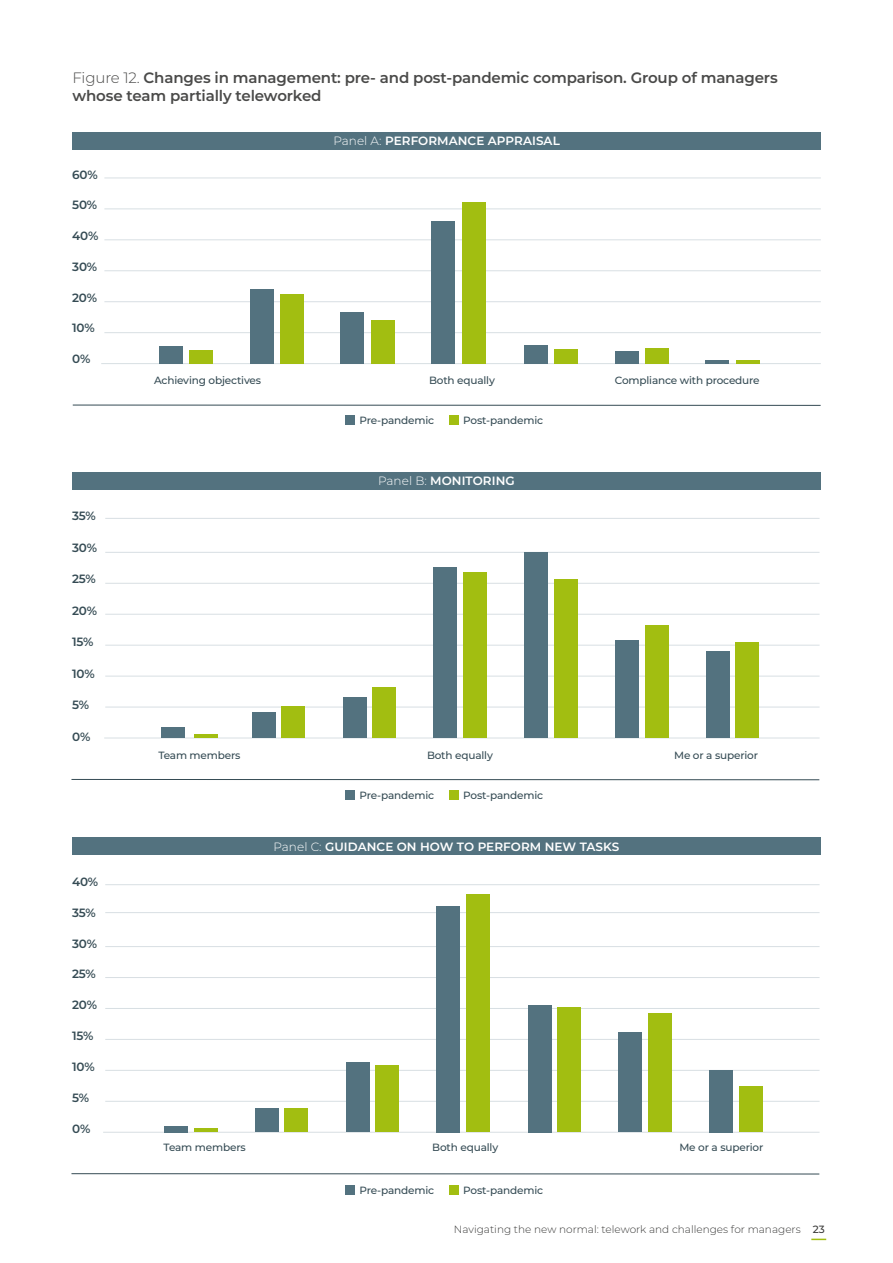
<style>
.page{position:relative;width:893px;height:1263px;background:#fff}
.page>*{position:absolute;margin:0;border:0;box-sizing:border-box;transform-origin:0 0}
.t1{font:600 15px/18px "Montserrat";letter-spacing:-.01em;color:#4a4a49}
.t2{font:600 12px "Montserrat";letter-spacing:.005em;color:#fff}
.t3{font:600 12px "Montserrat";letter-spacing:-.02em;color:#354b54}
.t4{font:500 10.5px "Montserrat";letter-spacing:-.015em;color:#354b54}
.t5{font:300 10.5px "Montserrat";color:#3c3c3b}
.s1{font-weight:300}
.s2{font-weight:500}
</style>
<div class="page">
<svg style="left:811px;top:1238px;width:15px;height:2px"></svg>
<hr style="left:101px;top:363px;width:720px;height:1px;background:#d8dfe3">
<hr style="left:104px;top:332px;width:717px;height:1px;background:#d8dfe3">
<hr style="left:104px;top:301px;width:717px;height:1px;background:#d8dfe3">
<hr style="left:104px;top:270px;width:717px;height:1px;background:#d8dfe3">
<hr style="left:104px;top:240px;width:717px;height:1px;background:#d8dfe3">
<hr style="left:104px;top:209px;width:717px;height:1px;background:#d8dfe3">
<hr style="left:104px;top:178px;width:717px;height:1px;background:#d8dfe3">
<div style="left:159px;top:347px;width:23px;height:17px;background:#53727f"></div>
<div style="left:250px;top:289px;width:23px;height:75px;background:#53727f"></div>
<div style="left:341px;top:312px;width:23px;height:52px;background:#53727f"></div>
<div style="left:524px;top:345px;width:23px;height:19px;background:#53727f"></div>
<div style="left:432px;top:221px;width:23px;height:143px;background:#53727f"></div>
<div style="left:615px;top:352px;width:23px;height:12px;background:#53727f"></div>
<hr style="left:706px;top:360px;width:23px;height:4px;background:#53727f">
<div style="left:190px;top:350px;width:23px;height:14px;background:#a2be11"></div>
<div style="left:281px;top:294px;width:23px;height:70px;background:#a2be11"></div>
<div style="left:371px;top:320px;width:23px;height:44px;background:#a2be11"></div>
<div style="left:555px;top:349px;width:23px;height:15px;background:#a2be11"></div>
<div style="left:462px;top:202px;width:23px;height:162px;background:#a2be11"></div>
<div style="left:646px;top:348px;width:23px;height:16px;background:#a2be11"></div>
<hr style="left:736px;top:360px;width:23px;height:4px;background:#a2be11">
<hr style="left:73px;top:405px;width:748px;height:1px;background:#354b54">
<div style="left:345px;top:415px;width:10px;height:10px;background:#53727f"></div>
<div style="left:345px;top:790px;width:10px;height:9px;background:#53727f"></div>
<div style="left:345px;top:1185px;width:10px;height:10px;background:#53727f"></div>
<div style="left:449px;top:415px;width:9px;height:10px;background:#a2be11"></div>
<div style="left:449px;top:790px;width:9px;height:9px;background:#a2be11"></div>
<div style="left:449px;top:1185px;width:9px;height:10px;background:#a2be11"></div>
<div style="left:72px;top:133px;width:749px;height:17px;background:#53727f"></div>
<hr style="left:104px;top:738px;width:715px;height:1px;background:#d8dfe3">
<hr style="left:105px;top:707px;width:715px;height:1px;background:#d8dfe3">
<hr style="left:105px;top:676px;width:715px;height:1px;background:#d8dfe3">
<hr style="left:105px;top:645px;width:715px;height:1px;background:#d8dfe3">
<hr style="left:105px;top:614px;width:715px;height:1px;background:#d8dfe3">
<hr style="left:105px;top:583px;width:715px;height:1px;background:#d8dfe3">
<hr style="left:105px;top:552px;width:715px;height:1px;background:#d8dfe3">
<hr style="left:105px;top:518px;width:715px;height:1px;background:#d8dfe3">
<div style="left:162px;top:728px;width:23px;height:10px;background:#53727f"></div>
<div style="left:252px;top:712px;width:23px;height:26px;background:#53727f"></div>
<div style="left:343px;top:697px;width:23px;height:41px;background:#53727f"></div>
<div style="left:525px;top:552px;width:23px;height:186px;background:#53727f"></div>
<div style="left:434px;top:568px;width:23px;height:170px;background:#53727f"></div>
<div style="left:616px;top:641px;width:23px;height:97px;background:#53727f"></div>
<div style="left:706px;top:651px;width:23px;height:87px;background:#53727f"></div>
<hr style="left:194px;top:734px;width:23px;height:4px;background:#a2be11">
<div style="left:282px;top:707px;width:23px;height:31px;background:#a2be11"></div>
<div style="left:372px;top:688px;width:23px;height:50px;background:#a2be11"></div>
<div style="left:554px;top:580px;width:23px;height:158px;background:#a2be11"></div>
<div style="left:463px;top:573px;width:23px;height:165px;background:#a2be11"></div>
<div style="left:645px;top:625px;width:23px;height:113px;background:#a2be11"></div>
<div style="left:736px;top:642px;width:23px;height:96px;background:#a2be11"></div>
<hr style="left:71px;top:779px;width:748px;height:1px;background:#354b54">
<div style="left:72px;top:472px;width:749px;height:17px;background:#53727f"></div>
<hr style="left:103px;top:1132px;width:716px;height:1px;background:#d8dfe3">
<hr style="left:105px;top:1101px;width:715px;height:1px;background:#d8dfe3">
<hr style="left:105px;top:1070px;width:715px;height:1px;background:#d8dfe3">
<hr style="left:105px;top:1039px;width:715px;height:1px;background:#d8dfe3">
<hr style="left:105px;top:1008px;width:715px;height:1px;background:#d8dfe3">
<hr style="left:105px;top:977px;width:715px;height:1px;background:#d8dfe3">
<hr style="left:105px;top:946px;width:715px;height:1px;background:#d8dfe3">
<hr style="left:105px;top:912px;width:715px;height:1px;background:#d8dfe3">
<hr style="left:105px;top:884px;width:715px;height:1px;background:#d8dfe3">
<div style="left:165px;top:1126px;width:23px;height:6px;background:#53727f"></div>
<div style="left:255px;top:1108px;width:23px;height:24px;background:#53727f"></div>
<div style="left:346px;top:1062px;width:23px;height:70px;background:#53727f"></div>
<div style="left:528px;top:1005px;width:23px;height:127px;background:#53727f"></div>
<div style="left:437px;top:906px;width:23px;height:226px;background:#53727f"></div>
<div style="left:619px;top:1032px;width:23px;height:100px;background:#53727f"></div>
<div style="left:710px;top:1070px;width:23px;height:62px;background:#53727f"></div>
<hr style="left:194px;top:1129px;width:23px;height:3px;background:#a2be11">
<div style="left:285px;top:1108px;width:23px;height:24px;background:#a2be11"></div>
<div style="left:376px;top:1065px;width:23px;height:67px;background:#a2be11"></div>
<div style="left:557px;top:1008px;width:24px;height:124px;background:#a2be11"></div>
<div style="left:466px;top:894px;width:23px;height:238px;background:#a2be11"></div>
<div style="left:648px;top:1013px;width:23px;height:119px;background:#a2be11"></div>
<div style="left:739px;top:1086px;width:23px;height:46px;background:#a2be11"></div>
<hr style="left:71px;top:1173px;width:748px;height:1px;background:#354b54">
<div style="left:72px;top:838px;width:749px;height:17px;background:#53727f"></div>
<h1 class="t1" style="left:72px;top:68px;width:707px"><span class="s1">Figure 12.</span> Changes in management: pre- and post-pandemic comparison. Group of managers whose team partially teleworked</h1>
<p class="t3" style="left:72px;top:166px;width:27px">60%</p>
<p class="t3" style="left:72px;top:196px;width:26px">50%</p>
<p class="t3" style="left:72px;top:227px;width:28px">40%</p>
<p class="t3" style="left:72px;top:258px;width:26px">30%</p>
<p class="t3" style="left:72px;top:289px;width:26px">20%</p>
<p class="t3" style="left:72px;top:319px;width:24px">10%</p>
<p class="t3" style="left:72px;top:350px;width:20px">0%</p>
<p class="t3" style="left:72px;top:507px;width:25px">35%</p>
<p class="t3" style="left:72px;top:539px;width:26px">30%</p>
<p class="t3" style="left:72px;top:570px;width:25px">25%</p>
<p class="t3" style="left:72px;top:602px;width:26px">20%</p>
<p class="t3" style="left:72px;top:633px;width:23px">15%</p>
<p class="t3" style="left:72px;top:665px;width:24px">10%</p>
<p class="t3" style="left:72px;top:696px;width:18px">5%</p>
<p class="t3" style="left:72px;top:728px;width:20px">0%</p>
<p class="t3" style="left:72px;top:873px;width:28px">40%</p>
<p class="t3" style="left:72px;top:904px;width:25px">35%</p>
<p class="t3" style="left:72px;top:935px;width:26px">30%</p>
<p class="t3" style="left:72px;top:966px;width:25px">25%</p>
<p class="t3" style="left:72px;top:996px;width:26px">20%</p>
<p class="t3" style="left:72px;top:1027px;width:23px">15%</p>
<p class="t3" style="left:72px;top:1058px;width:24px">10%</p>
<p class="t3" style="left:72px;top:1089px;width:18px">5%</p>
<p class="t3" style="left:72px;top:1120px;width:20px">0%</p>
<p class="t2" style="left:333px;top:133px;width:228px"><span class="s1">Panel A:</span> PERFORMANCE APPRAISAL</p>
<p class="t4" style="left:154px;top:373px;width:108px">Achieving objectives</p>
<p class="t4" style="left:429px;top:373px;width:67px">Both equally</p>
<p class="t4" style="left:615px;top:373px;width:146px">Compliance with procedure</p>
<p class="t4" style="left:360px;top:413px;width:76px">Pre-pandemic</p>
<p class="t4" style="left:463px;top:413px;width:81px">Post-pandemic</p>
<p class="t2" style="left:378px;top:472px;width:138px"><span class="s1">Panel B:</span> MONITORING</p>
<p class="t4" style="left:158px;top:747px;width:84px">Team members</p>
<p class="t4" style="left:427px;top:747px;width:67px">Both equally</p>
<p class="t4" style="left:674px;top:747px;width:85px">Me or a superior</p>
<p class="t4" style="left:360px;top:788px;width:76px">Pre-pandemic</p>
<p class="t4" style="left:463px;top:788px;width:81px">Post-pandemic</p>
<p class="t2" style="left:273px;top:838px;width:347px"><span class="s1">Panel C:</span> GUIDANCE ON HOW TO PERFORM NEW TASKS</p>
<p class="t4" style="left:164px;top:1140px;width:84px">Team members</p>
<p class="t4" style="left:432px;top:1140px;width:67px">Both equally</p>
<p class="t4" style="left:679px;top:1140px;width:85px">Me or a superior</p>
<p class="t4" style="left:360px;top:1183px;width:76px">Pre-pandemic</p>
<p class="t4" style="left:463px;top:1183px;width:81px">Post-pandemic</p>
<p class="t5" style="left:454px;top:1222px;width:372px">Navigating the new normal: telework and challenges for managers <span class="s2">23</span></p>
</div>
